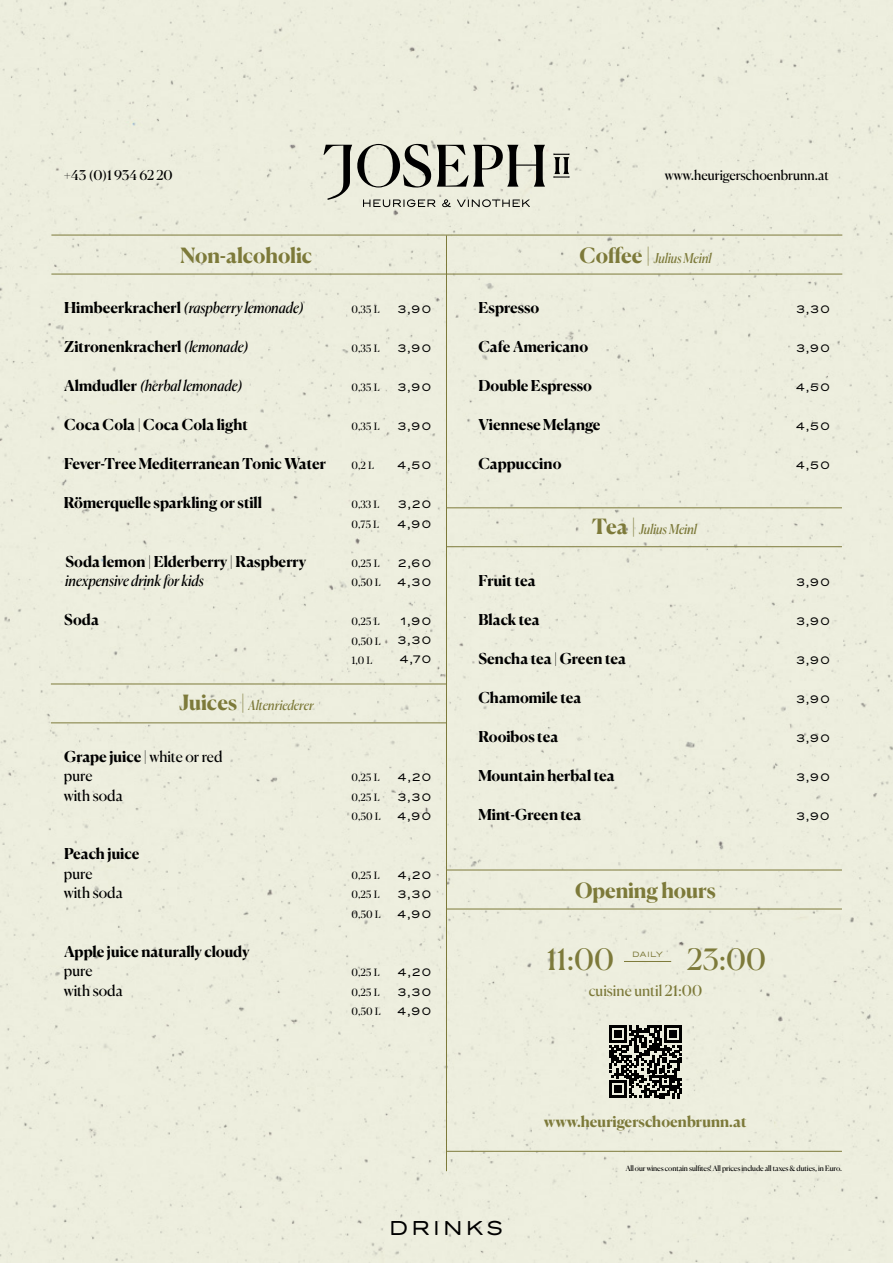
<style>
.page{position:relative;width:893px;height:1263px;background:#edeedd}
.page>*{position:absolute;margin:0;border:0;box-sizing:border-box;transform-origin:0 0}
.t1{font:29.4px "Canela";color:#7d7a3a}
.t2{font:700 21px "Canela";letter-spacing:-.01em;color:#7d7a3a}
.t3{font:19.5px "Trio Grotesk";letter-spacing:.12em;color:#000}
.t4{font:700 15px "Canela";color:#000}
.t5{font:italic 15px "Canela";color:#000}
.t6{font:15px/19.5px "Canela";letter-spacing:-.005em;color:#000}
.t7{font:700 15px "Canela";color:#7d7a3a}
.t8{font:15px "Canela";color:#7d7a3a}
.t9{font:italic 13.5px "Canela";color:#7d7a3a}
.t10{font:13.5px "Canela";color:#000}
.t11{font:10.5px/19.5px "Trio Grotesk";letter-spacing:.07em;color:#000}
.t12{font:10.5px/19.5px "Noe Display";color:#000}
.t13{font:7.5px "Canela";letter-spacing:-.015em;color:#000}
.t14{font:7.5px "Trio Grotesk";letter-spacing:.005em;color:#7d7a3a}
.s1{font-weight:700;font-style:normal;font-size:21px}
.s2{font-weight:700;font-style:normal}
.s3{font-weight:400;font-style:italic}
.s4{font-weight:400}
</style>
<div class="page">
<hr style="left:51px;top:235px;width:791px;height:1px;background:#7d7a3a">
<hr style="left:51px;top:274px;width:791px;height:1px;background:#7d7a3a">
<hr style="left:446px;top:235px;width:1px;height:936px;background:#7d7a3a">
<hr style="left:51px;top:722px;width:395px;height:1px;background:#7d7a3a">
<hr style="left:447px;top:546px;width:395px;height:1px;background:#7d7a3a">
<hr style="left:51px;top:684px;width:396px;height:1px;background:#7d7a3a">
<hr style="left:447px;top:507px;width:395px;height:1px;background:#7d7a3a">
<svg style="left:553px;top:153px;width:16px;height:25px"></svg>
<svg style="left:324px;top:144px;width:221px;height:63px"></svg>
<hr style="left:624px;top:961px;width:47px;height:1px;background:#7d7a3a">
<hr style="left:447px;top:909px;width:395px;height:1px;background:#7d7a3a">
<hr style="left:447px;top:870px;width:395px;height:1px;background:#7d7a3a">
<hr style="left:447px;top:1151px;width:395px;height:1px;background:#7d7a3a">
<svg style="left:609px;top:1025px;width:73px;height:73px"></svg>
<p class="t10" style="left:64px;top:165px;width:110px">+43 (0)1 934 62 20</p>
<p class="t10" style="left:665px;top:165px;width:166px">www.heurigerschoenbrunn.at</p>
<h2 class="t2" style="left:180px;top:239px;width:133px">Non-alcoholic</h2>
<p class="t9" style="left:579px;top:247px;width:133px"><span class="s1">Coffee |</span> Julius Meinl</p>
<p class="t5" style="left:64px;top:296px;width:241px"><span class="s2">Himbeerkracherl</span> (raspberry lemonade)</p>
<p class="t4" style="left:478px;top:296px;width:63px">Espresso</p>
<p class="t12" style="left:351px;top:300px;width:30px">0,35 L</p>
<p class="t12" style="left:351px;top:339px;width:30px">0,35 L</p>
<p class="t12" style="left:351px;top:378px;width:30px">0,35 L</p>
<p class="t12" style="left:351px;top:417px;width:30px">0,35 L</p>
<p class="t12" style="left:351px;top:456px;width:24px">0,2 L</p>
<p class="t11" style="left:397px;top:299px;width:35px">3,90</p>
<p class="t11" style="left:796px;top:299px;width:35px">3,30</p>
<p class="t4" style="left:64px;top:335px;width:186px">Zitronenkracherl <span class="s3">(lemonade)</span></p>
<p class="t5" style="left:64px;top:374px;width:180px"><span class="s2">Almdudler</span> (herbal lemonade)</p>
<p class="t4" style="left:64px;top:413px;width:185px">Coca Cola | Coca Cola light</p>
<p class="t4" style="left:64px;top:452px;width:263px">Fever-Tree Mediterranean Tonic Water</p>
<p class="t4" style="left:478px;top:335px;width:111px">Cafe Americano</p>
<p class="t11" style="left:796px;top:338px;width:35px">3,90</p>
<p class="t11" style="left:397px;top:338px;width:35px">3,90</p>
<p class="t11" style="left:397px;top:377px;width:35px">3,90</p>
<p class="t11" style="left:397px;top:416px;width:35px">3,90</p>
<p class="t11" style="left:397px;top:455px;width:36px">4,50</p>
<p class="t4" style="left:478px;top:374px;width:115px">Double Espresso</p>
<p class="t11" style="left:796px;top:377px;width:36px">4,50</p>
<p class="t4" style="left:478px;top:413px;width:124px">Viennese Melange</p>
<p class="t4" style="left:478px;top:452px;width:85px">Cappuccino</p>
<p class="t11" style="left:796px;top:416px;width:36px">4,50</p>
<p class="t11" style="left:796px;top:455px;width:36px">4,50</p>
<p class="t4" style="left:64px;top:491px;width:200px">Römerquelle sparkling or still</p>
<p class="t4" style="left:65px;top:549px;width:242px">Soda lemon | Elderberry | Raspberry</p>
<p class="t5" style="left:65px;top:569px;width:140px">inexpensive drink for kids</p>
<p class="t12" style="left:351px;top:495px;width:29px">0,33 L<br>0,75 L</p>
<p class="t12" style="left:351px;top:553px;width:30px">0,25 L</p>
<p class="t12" style="left:351px;top:573px;width:31px">0,50 L</p>
<p class="t11" style="left:397px;top:494px;width:36px">3,20<br>4,90</p>
<p class="t11" style="left:397px;top:553px;width:36px">2,60<br>4,30</p>
<p class="t4" style="left:64px;top:608px;width:36px">Soda</p>
<p class="t11" style="left:397px;top:611px;width:35px;text-align:justify">1,90<br>3,30<br>4,70</p>
<p class="t12" style="left:351px;top:612px;width:31px">0,25 L<br>0,50 L</p>
<p class="t12" style="left:351px;top:651px;width:23px">1,0 L</p>
<p class="t9" style="left:179px;top:694px;width:136px"><span class="s1">Juices |</span> Altenriederer</p>
<p class="t4" style="left:64px;top:744px;width:160px">Grape juice | <span class="s4">white or red</span></p>
<p class="t6" style="left:64px;top:765px;width:60px">pure<br>with soda</p>
<p class="t4" style="left:64px;top:842px;width:77px">Peach juice</p>
<p class="t6" style="left:64px;top:862px;width:60px">pure<br>with soda</p>
<p class="t4" style="left:64px;top:939px;width:187px">Apple juice naturally cloudy</p>
<p class="t6" style="left:64px;top:960px;width:60px">pure<br>with soda</p>
<p class="t12" style="left:351px;top:767px;width:30px">0,25 L</p>
<p class="t11" style="left:397px;top:767px;width:35px">4,20</p>
<p class="t12" style="left:351px;top:787px;width:30px">0,25 L</p>
<p class="t11" style="left:397px;top:787px;width:35px">3,30</p>
<p class="t12" style="left:351px;top:807px;width:31px">0,50 L</p>
<p class="t11" style="left:397px;top:806px;width:36px">4,90</p>
<p class="t12" style="left:351px;top:865px;width:30px">0,25 L</p>
<p class="t11" style="left:397px;top:865px;width:35px">4,20</p>
<p class="t12" style="left:351px;top:885px;width:30px">0,25 L</p>
<p class="t11" style="left:397px;top:884px;width:35px">3,30</p>
<p class="t12" style="left:351px;top:904px;width:31px">0,50 L</p>
<p class="t11" style="left:397px;top:904px;width:36px">4,90</p>
<p class="t12" style="left:351px;top:963px;width:30px">0,25 L</p>
<p class="t11" style="left:397px;top:962px;width:35px">4,20</p>
<p class="t12" style="left:351px;top:982px;width:30px">0,25 L</p>
<p class="t11" style="left:397px;top:982px;width:35px">3,30</p>
<p class="t12" style="left:351px;top:1002px;width:31px">0,50 L</p>
<p class="t11" style="left:397px;top:1001px;width:36px">4,90</p>
<p class="t9" style="left:592px;top:518px;width:106px"><span class="s1">Tea |</span> Julius Meinl</p>
<p class="t4" style="left:478px;top:569px;width:59px">Fruit tea</p>
<p class="t4" style="left:478px;top:608px;width:63px">Black tea</p>
<p class="t4" style="left:478px;top:647px;width:149px">Sencha tea | Green tea</p>
<p class="t4" style="left:478px;top:686px;width:104px">Chamomile tea</p>
<p class="t4" style="left:478px;top:725px;width:81px">Rooibos tea</p>
<p class="t4" style="left:478px;top:764px;width:138px">Mountain herbal tea</p>
<p class="t4" style="left:478px;top:803px;width:105px">Mint-Green tea</p>
<h2 class="t2" style="left:575px;top:874px;width:142px">Opening hours</h2>
<h1 class="t1" style="left:546px;top:937px;width:69px">11:00</h1>
<h1 class="t1" style="left:687px;top:937px;width:80px">23:00</h1>
<p class="t14" style="left:632px;top:949px;width:32px">DAILY</p>
<p class="t8" style="left:589px;top:978px;width:115px">cuisine until 21:00</p>
<p class="t11" style="left:796px;top:572px;width:35px">3,90</p>
<p class="t11" style="left:796px;top:611px;width:35px">3,90</p>
<p class="t11" style="left:796px;top:650px;width:35px">3,90</p>
<p class="t11" style="left:796px;top:689px;width:35px">3,90</p>
<p class="t11" style="left:796px;top:728px;width:35px">3,90</p>
<p class="t11" style="left:796px;top:767px;width:35px">3,90</p>
<p class="t11" style="left:796px;top:806px;width:35px">3,90</p>
<p class="t7" style="left:544px;top:1110px;width:204px">www.heurigerschoenbrunn.at</p>
<p class="t13" style="left:626px;top:1162px;width:218px">All our wines contain sulfites! All prices include all taxes &amp; duties, in Euro.</p>
<h3 class="t3" style="left:389px;top:1215px;width:116px">DRINKS</h3>
</div>
